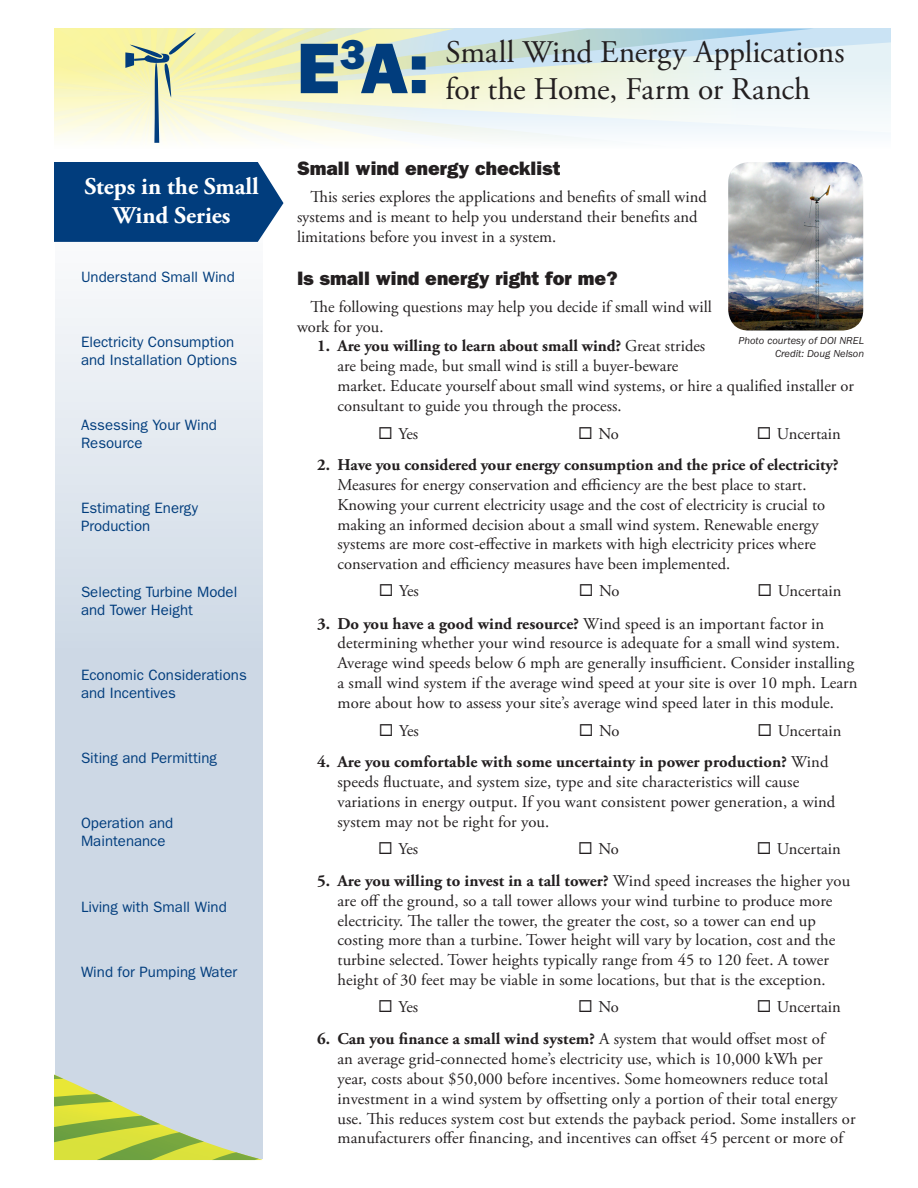
<style>
.page{position:relative;width:918px;height:1188px;background:#fff}
.page>*{position:absolute;margin:0;border:0;box-sizing:border-box;transform-origin:0 0}
.t1{font:72px "ITC Franklin Gothic Std Hvy";color:#013d7d}
.t2{font:31.5px/37.8px "Adobe Garamond Pro";letter-spacing:-.01em;color:#231f20}
.t3{font:700 24px/28.8px "Adobe Garamond Pro";color:#fff;text-align:center}
.Head{font:19.5px "ITC Franklin Gothic Std Hvy";color:#231f20}
.Body_text{font:16.5px/19.8px "Adobe Garamond Pro";letter-spacing:.005em;color:#231f20}
.t4{font:15px/18px "ITC Franklin Gothic Std";color:#013d7d}
.Photo_credit{font:italic 10.5px "ITC Franklin Gothic Std";color:#231f20}
.s1{font-weight:700}
</style>
<div class="page">
<svg style="left:814px;top:29px;width:77px;height:105px"></svg>
<svg style="left:814px;top:42px;width:77px;height:91px"></svg>
<svg style="left:55px;top:291px;width:207px;height:784px;fill:#cdd8e5"></svg>
<svg style="left:54px;top:1075px;width:208px;height:85px"></svg>
<svg style="left:54px;top:29px;width:760px;height:114px"></svg>
<div style="left:54px;top:162px;width:229px;height:80px;background:#013d7d"></div>
<img style="left:728px;top:162px;width:135px;height:169px">
<p class="t3" style="left:85px;top:173px;width:176px">Steps in the Small<br>Wind Series</p>
<p class="t4" style="left:81px;top:268px;width:155px">Understand Small Wind</p>
<p class="t4" style="left:81px;top:333px;width:158px">Electricity Consumption and Installation Options</p>
<p class="t4" style="left:81px;top:416px;width:137px">Assessing Your Wind<br>Resource</p>
<p class="t4" style="left:81px;top:499px;width:118px">Estimating Energy<br>Production</p>
<p class="t4" style="left:81px;top:583px;width:158px">Selecting Turbine Model and Tower Height</p>
<p class="t4" style="left:81px;top:666px;width:167px">Economic Considerations and Incentives</p>
<p class="t4" style="left:81px;top:749px;width:138px">Siting and Permitting</p>
<p class="t4" style="left:81px;top:814px;width:94px">Operation and<br>Maintenance</p>
<p class="t4" style="left:81px;top:898px;width:147px">Living with Small Wind</p>
<p class="t4" style="left:81px;top:963px;width:158px">Wind for Pumping Water</p>
<h1 class="t1" style="left:297px;top:26px;width:134px">E<sup>3</sup>A:</h1>
<h2 class="t2" style="left:446px;top:34px;width:401px">Small Wind Energy Applications for the Home, Farm or Ranch</h2>
<p class="Head" style="left:297px;top:157px;width:265px">Small wind energy checklist</p>
<p class="Body_text" style="left:297px;top:187px;width:411px;text-indent:14px">This series explores the applications and benefits of small wind systems and is meant to help you understand their benefits and limitations before you invest in a system.</p>
<p class="Head" style="left:297px;top:267px;width:322px">Is small wind energy right for me?</p>
<p class="Body_text" style="left:297px;top:297px;width:416px;text-indent:14px">The following questions may help you decide if small wind will work for you.</p>
<p class="Body_text" style="left:338px;top:337px;width:518px;text-indent:-20px"><span class="s1">1. Are you willing to learn about small wind?</span> Great strides<br>are being made, but small wind is still a buyer-beware<br>market. Educate yourself about small wind systems, or hire a qualified installer or consultant to guide you through the process.</p>
<p class="Photo_credit" style="left:739px;top:335px;width:127px">Photo courtesy of DOI NREL</p>
<p class="Photo_credit" style="left:775px;top:348px;width:91px">Credit: Doug Nelson</p>
<p class="Body_text" style="left:398px;top:424px;width:21px">Yes</p>
<p class="Body_text" style="left:598px;top:424px;width:22px">No</p>
<p class="Body_text" style="left:777px;top:424px;width:65px">Uncertain</p>
<p class="Body_text" style="left:338px;top:456px;width:503px;text-indent:-20px"><span class="s1">2. Have you considered your energy consumption and the price of electricity?<br></span>Measures for energy conservation and efficiency are the best place to start.<br>Knowing your current electricity usage and the cost of electricity is crucial to making an informed decision about a small wind system. Renewable energy systems are more cost-effective in markets with high electricity prices where conservation and efficiency measures have been implemented.</p>
<p class="Body_text" style="left:399px;top:582px;width:21px">Yes</p>
<p class="Body_text" style="left:599px;top:582px;width:22px">No</p>
<p class="Body_text" style="left:778px;top:582px;width:65px">Uncertain</p>
<p class="Body_text" style="left:338px;top:614px;width:522px;text-indent:-20px"><span class="s1">3. Do you have a good wind resource?</span> Wind speed is an important factor in determining whether your wind resource is adequate for a small wind system.<br>Average wind speeds below 6 mph are generally insufficient. Consider installing a small wind system if the average wind speed at your site is over 10 mph. Learn more about how to assess your site’s average wind speed later in this module.</p>
<p class="Body_text" style="left:399px;top:721px;width:21px">Yes</p>
<p class="Body_text" style="left:599px;top:721px;width:22px">No</p>
<p class="Body_text" style="left:778px;top:721px;width:65px">Uncertain</p>
<p class="Body_text" style="left:338px;top:753px;width:499px;text-indent:-20px"><span class="s1">4. Are you comfortable with some uncertainty in power production?</span> Wind speeds fluctuate, and system size, type and site characteristics will cause variations in energy output. If you want consistent power generation, a wind system may not be right for you.</p>
<p class="Body_text" style="left:398px;top:839px;width:21px">Yes</p>
<p class="Body_text" style="left:598px;top:839px;width:22px">No</p>
<p class="Body_text" style="left:777px;top:839px;width:65px">Uncertain</p>
<p class="Body_text" style="left:338px;top:871px;width:514px;text-indent:-20px"><span class="s1">5. Are you willing to invest in a tall tower?</span> Wind speed increases the higher you are off the ground, so a tall tower allows your wind turbine to produce more electricity. The taller the tower, the greater the cost, so a tower can end up costing more than a turbine. Tower height will vary by location, cost and the turbine selected. Tower heights typically range from 45 to 120 feet. A tower height of 30 feet may be viable in some locations, but that is the exception.</p>
<p class="Body_text" style="left:398px;top:998px;width:21px">Yes</p>
<p class="Body_text" style="left:598px;top:998px;width:22px">No</p>
<p class="Body_text" style="left:777px;top:998px;width:65px">Uncertain</p>
<p class="Body_text" style="left:338px;top:1030px;width:520px;text-indent:-20px"><span class="s1">6. Can you finance a small wind system?</span> A system that would offset most of<br>an average grid-connected home’s electricity use, which is 10,000 kWh per year, costs about $50,000 before incentives. Some homeowners reduce total investment in a wind system by offsetting only a portion of their total energy use. This reduces system cost but extends the payback period. Some installers or manufacturers offer financing, and incentives can offset 45 percent or more of</p>
</div>
